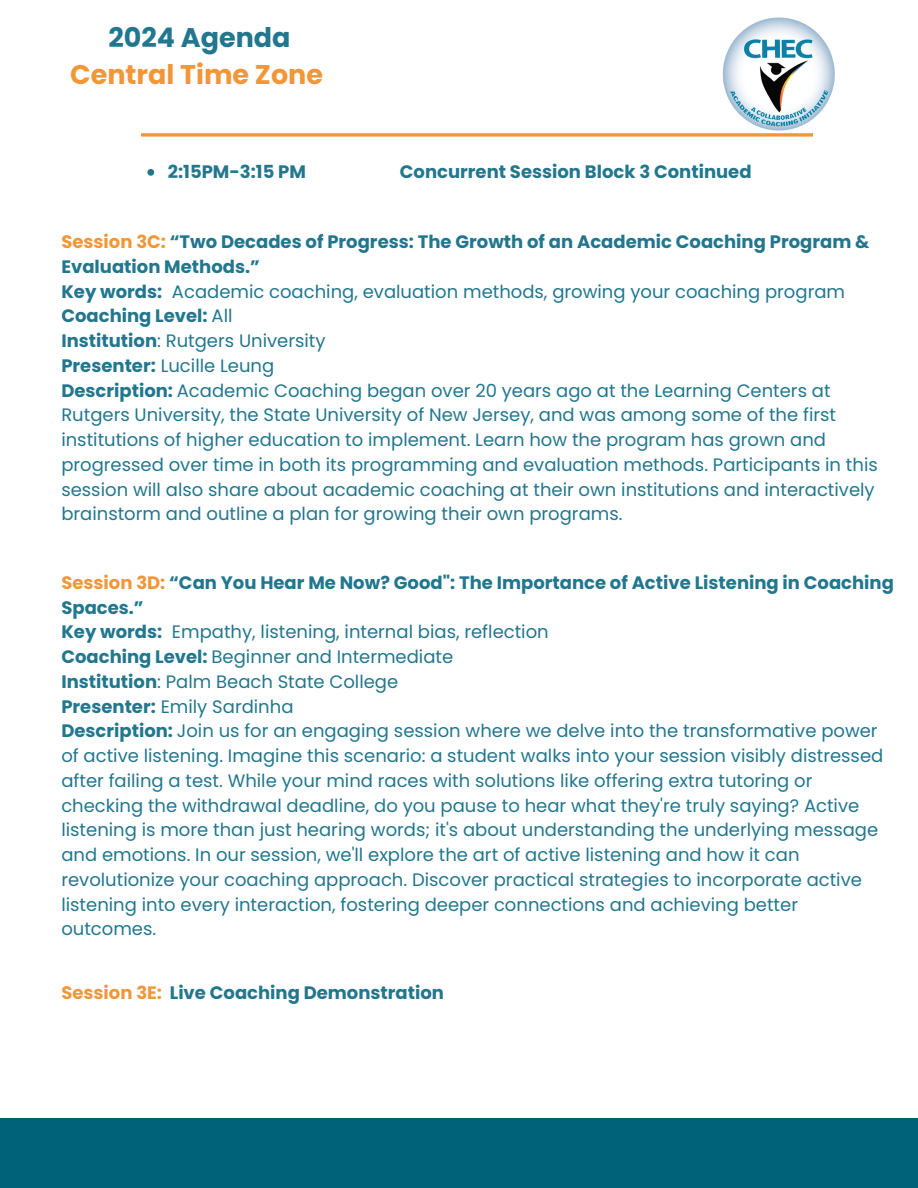
<style>
.page{position:relative;width:918px;height:1188px;background:#fff}
.page>*{position:absolute;margin:0;border:0;box-sizing:border-box;transform-origin:0 0}
.t1{font:700 27px/37.2px "Poppins";color:#f19738;text-align:center}
.t2{font:18px/24.8px "Poppins";color:#22778e}
.t3{font:700 18px/24.8px "Poppins";color:#22778e}
.s1{color:#22778e}
.s2{color:#f19738}
.s3{font-weight:700}
.s4{font-weight:400}
</style>
<div class="page">
<svg style="left:141px;top:133px;width:672px;height:4px;background:#f3a656"></svg>
<div style="left:0;top:1119px;width:918px;height:69px;background:#006279"></div>
<img style="left:722px;top:17px;width:113px;height:114px">
<svg style="left:147px;top:169px;width:7px;height:7px"></svg>
<p class="t1" style="left:70px;top:19px;width:254px"><span class="s1">2024 Agenda<br></span>Central Time Zone</p>
<h2 class="t3" style="left:168px;top:159px;width:140px">2:15PM-3:15 PM</h2>
<p class="t3" style="left:400px;top:159px;width:353px">Concurrent Session Block 3 Continued</p>
<p class="t3" style="left:61px;top:229px;width:810px"><span class="s2">Session 3C:</span> “Two Decades of Progress: The Growth of an Academic Coaching Program &amp;<br>Evaluation Methods.”</p>
<p class="t2" style="left:61px;top:279px;width:785px"><span class="s3">Key words:</span> Academic coaching, evaluation methods, growing your coaching program</p>
<p class="t3" style="left:61px;top:304px;width:173px">Coaching Level: <span class="s4">All</span></p>
<p class="t2" style="left:61px;top:328px;width:266px"><span class="s3">Institution</span>: Rutgers University</p>
<h2 class="t2" style="left:61px;top:353px;width:818px"><span class="s3">Presenter:</span> Lucille Leung<br><span class="s3">Description:</span> Academic Coaching began over 20 years ago at the Learning Centers at Rutgers University, the State University of New Jersey, and was among some of the first institutions of higher education to implement. Learn how the program has grown and progressed over time in both its programming and evaluation methods. Participants in this session will also share about academic coaching at their own institutions and interactively brainstorm and outline a plan for growing their own programs.</h2>
<p class="t3" style="left:61px;top:570px;width:834px"><span class="s2">Session 3D:</span> “Can You Hear Me Now? Good": The Importance of Active Listening in Coaching<br>Spaces.”</p>
<p class="t2" style="left:61px;top:620px;width:489px"><span class="s3">Key words:</span> Empathy, listening, internal bias, reflection</p>
<p class="t2" style="left:61px;top:645px;width:393px"><span class="s3">Coaching Level:</span> Beginner and Intermediate</p>
<p class="t2" style="left:61px;top:669px;width:338px"><span class="s3">Institution</span>: Palm Beach State College</p>
<p class="t2" style="left:61px;top:694px;width:234px"><span class="s3">Presenter:</span> Emily Sardinha</p>
<p class="t2" style="left:61px;top:719px;width:824px"><span class="s3">Description:</span> Join us for an engaging session where we delve into the transformative power of active listening. Imagine this scenario: a student walks into your session visibly distressed after failing a test. While your mind races with solutions like offering extra tutoring or checking the withdrawal deadline, do you pause to hear what they're truly saying? Active listening is more than just hearing words; it's about understanding the underlying message and emotions. In our session, we'll explore the art of active listening and how it can revolutionize your coaching approach. Discover practical strategies to incorporate active listening into every interaction, fostering deeper connections and achieving better outcomes.</p>
<p class="t3" style="left:61px;top:980px;width:384px"><span class="s2">Session 3E:</span> Live Coaching Demonstration</p>
</div>
